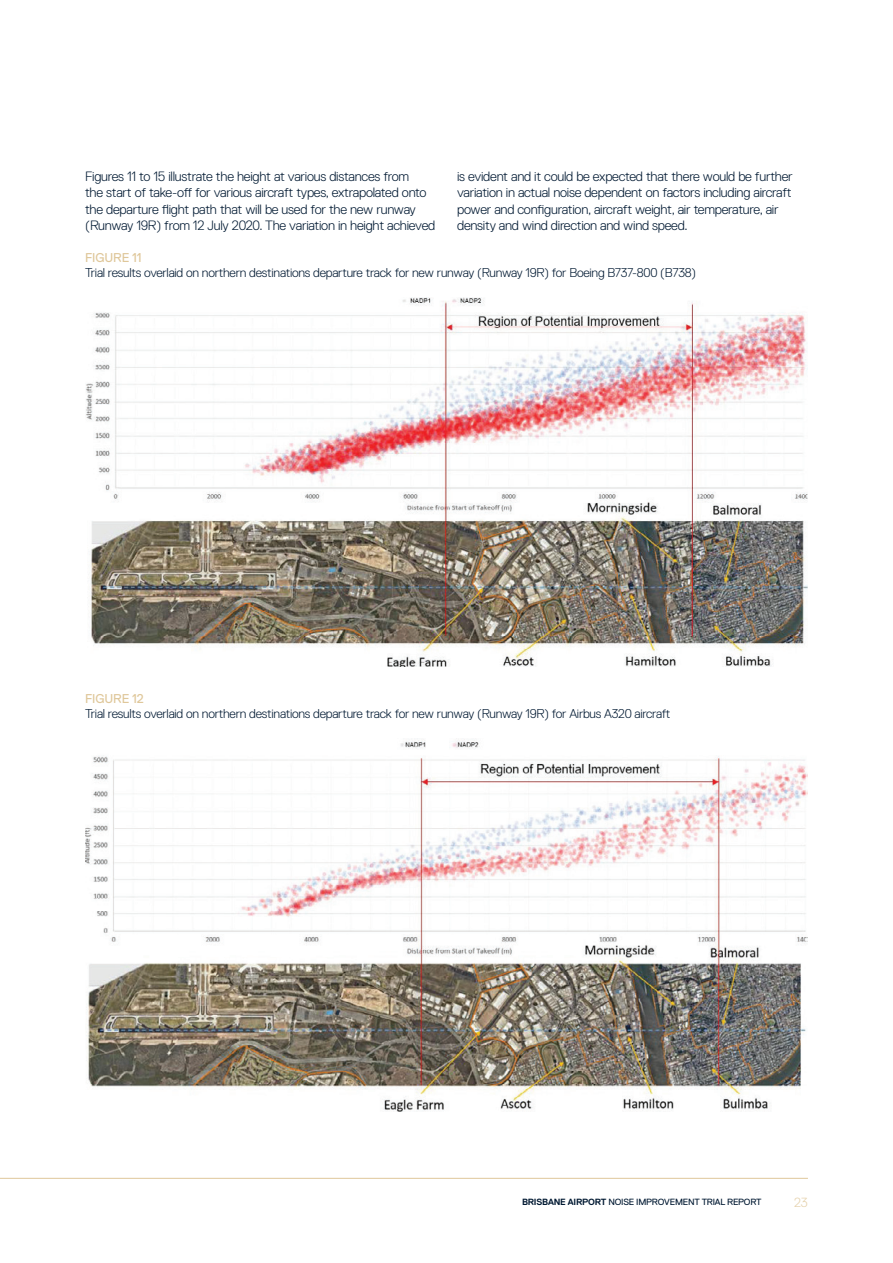
<style>
.page{position:relative;width:893px;height:1263px;background:#fff}
.page>*{position:absolute;margin:0;border:0;box-sizing:border-box;transform-origin:0 0}
.t1{font:300 13.5px/16.5px "Replica Pro";letter-spacing:-.02em;color:#001932}
.t2{font:300 13.2px "Replica Pro";color:#e5d1ab}
.t3{font:300 12.75px "Replica Pro";letter-spacing:-.02em;color:#001932}
.t4{font:12.75px "Replica Pro";letter-spacing:-.01em;color:#dfc79a}
.t5{font:9px "Replica Pro";letter-spacing:-.02em;color:#001932}
.s1{font-weight:700}
</style>
<div class="page">
<hr style="left:0;top:1178px;width:808px;height:1px;background:#dfc79a">
<img style="left:86px;top:298px;width:722px;height:368px">
<img style="left:85px;top:738px;width:722px;height:373px">
<p class="t1" style="left:85px;top:168px;width:352px">Figures 11 to 15 illustrate the height at various distances from<br>the start of take-off for various aircraft types, extrapolated onto the departure flight path that will be used for the new runway (Runway 19R) from 12 July 2020. The variation in height achieved</p>
<p class="t1" style="left:457px;top:168px;width:337px">is evident and it could be expected that there would be further variation in actual noise dependent on factors including aircraft power and configuration, aircraft weight, air temperature, air density and wind direction and wind speed.</p>
<p class="t4" style="left:85px;top:251px;width:58px">FIGURE 11</p>
<p class="t3" style="left:85px;top:266px;width:613px">Trial results overlaid on northern destinations departure track for new runway (Runway 19R) for Boeing B737-800 (B738)</p>
<p class="t4" style="left:85px;top:691px;width:60px">FIGURE 12</p>
<p class="t3" style="left:85px;top:706px;width:587px">Trial results overlaid on northern destinations departure track for new runway (Runway 19R) for Airbus A320 aircraft</p>
<p class="t5" style="left:522px;top:1197px;width:241px"><span class="s1">BRISBANE AIRPORT</span> NOISE IMPROVEMENT TRIAL REPORT</p>
<p class="t2" style="left:794px;top:1195px;width:15px">23</p>
</div>
